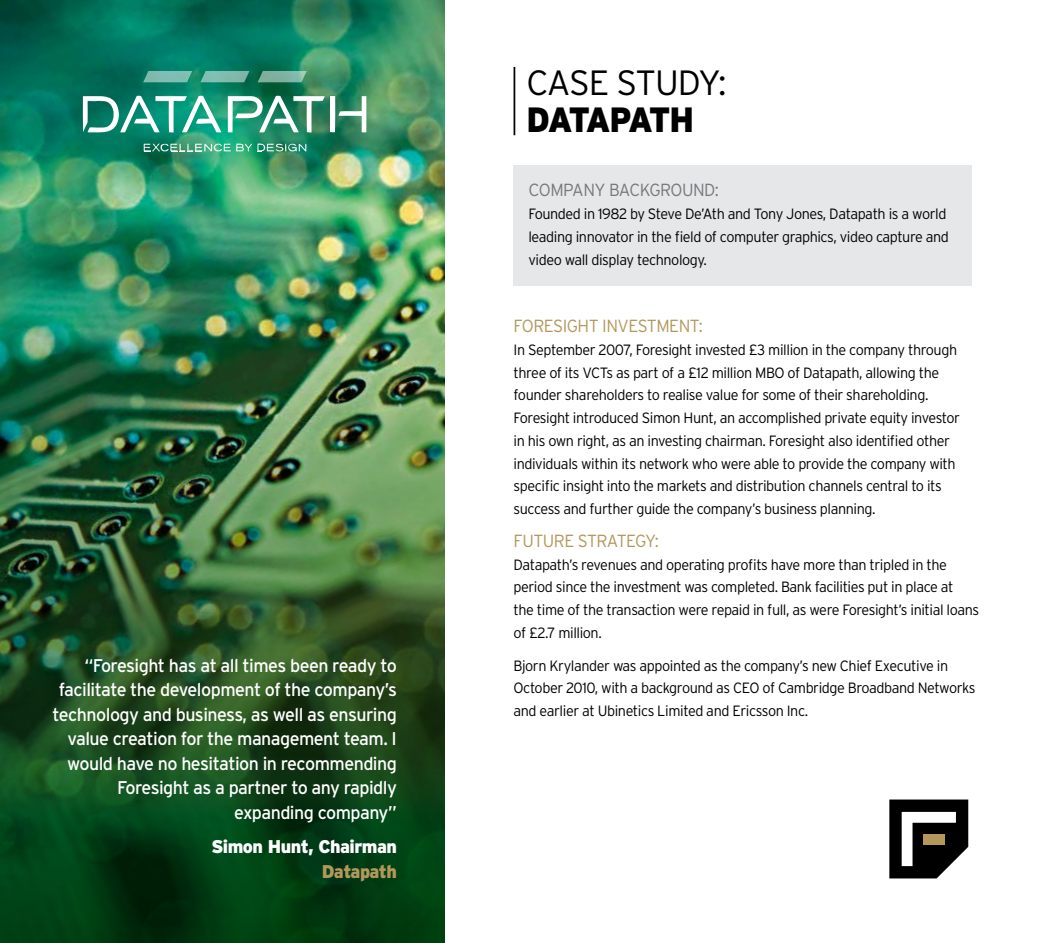
<style>
.page{position:relative;width:1042px;height:943px;background:#fff}
.page>*{position:absolute;margin:0;border:0;box-sizing:border-box;transform-origin:0 0}
.t1{font:300 35px "Interstate";color:#000}
.t2{font:900 35px "Interstate";color:#000;scale:.93 1}
.t3{font:18.38px/24.5px "Interstate";letter-spacing:-.03em;color:#fff;text-align:right}
.t4{font:900 18.38px "Interstate";letter-spacing:-.03em;color:#fff}
.t5{font:900 18.38px "Interstate";letter-spacing:-.03em;color:#b4975a}
.t6{font:300 17.5px "Interstate";letter-spacing:-.03em;color:#b4975a}
.t7{font:300 17.5px "Interstate";color:#77787b}
.t8{font:300 14.88px/22.8px "Interstate";letter-spacing:-.03em;color:#000}
</style>
<div class="page">
<div style="left:513px;top:165px;width:459px;height:120px;background:#e6e7e8"></div>
<hr style="left:513px;top:67px;width:2px;height:68px;background:#000">
<img style="left:0;top:0;width:444px;height:109px">
<svg style="left:889px;top:799px;width:79px;height:79px"></svg>
<div style="left:923px;top:833px;width:22px;height:11px;background:#b4975a"></div>
<img style="left:0;top:109px;width:444px;height:834px">
<svg style="left:143px;top:71px;width:49px;height:11px"></svg>
<svg style="left:200px;top:71px;width:49px;height:11px"></svg>
<svg style="left:258px;top:71px;width:49px;height:11px"></svg>
<svg style="left:228px;top:95px;width:138px;height:38px"></svg>
<svg style="left:83px;top:95px;width:138px;height:38px"></svg>
<svg style="left:144px;top:141px;width:163px;height:12px;background:#4fa988"></svg>
<p class="t3" style="left:53px;top:652px;width:346px">“Foresight has at all times been ready to facilitate the development of the company’s technology and business, as well as ensuring value creation for the management team. I would have no hesitation in recommending Foresight as a partner to any rapidly expanding company”</p>
<p class="t4" style="left:211px;top:836px;width:187px">Simon Hunt, Chairman</p>
<p class="t5" style="left:322px;top:860px;width:77px">Datapath</p>
<h1 class="t1" style="left:526px;top:63px;width:202px">Case study:</h1>
<h1 class="t2" style="left:526px;top:100px;width:46px">Datapath</h1>
<p class="t7" style="left:528px;top:180px;width:192px">Company Background:</p>
<p class="t8" style="left:528px;top:202px;width:422px">Founded in 1982 by Steve De’Ath and Tony Jones, Datapath is a world leading innovator in the field of computer graphics, video capture and video wall display technology.</p>
<p class="t6" style="left:513px;top:316px;width:191px">Foresight investm ent:</p>
<p class="t8" style="left:513px;top:338px;width:448px">I n September 2007, Foresight invested £3 million in the company through three of its VCTs as part of a £12 million MBO of Datapath, allowing the founder shareholders to realise value for some of their shareholding.<br>Foresight introduced Simon H unt, an accomplished private equity investor in his own right, as an investing chairman. Foresight also identified other individuals within its network who were able to provide the company with specific insight into the markets and distribution channels central to its success and further guide the company’s business planning.</p>
<p class="t6" style="left:513px;top:531px;width:20px">FUTURE</p>
<p class="t6" style="left:578px;top:531px;width:83px">strategy:</p>
<p class="t8" style="left:513px;top:553px;width:467px">Datapath’s revenues and operating profits have more than tripled in the period since the investment was completed. Bank facilities put in place at<br>the time of the transaction were repaid in full, as were Foresight’s initial loans of £2.7 million.</p>
<p class="t8" style="left:513px;top:653px;width:463px">Bjorn Krylander was appointed as the company’s new Chief Executive in<br>October 2010, with a background as CEO of Cambridge Broadband Networks and earlier at U binetics Limited and Ericsson I nc.</p>
</div>
